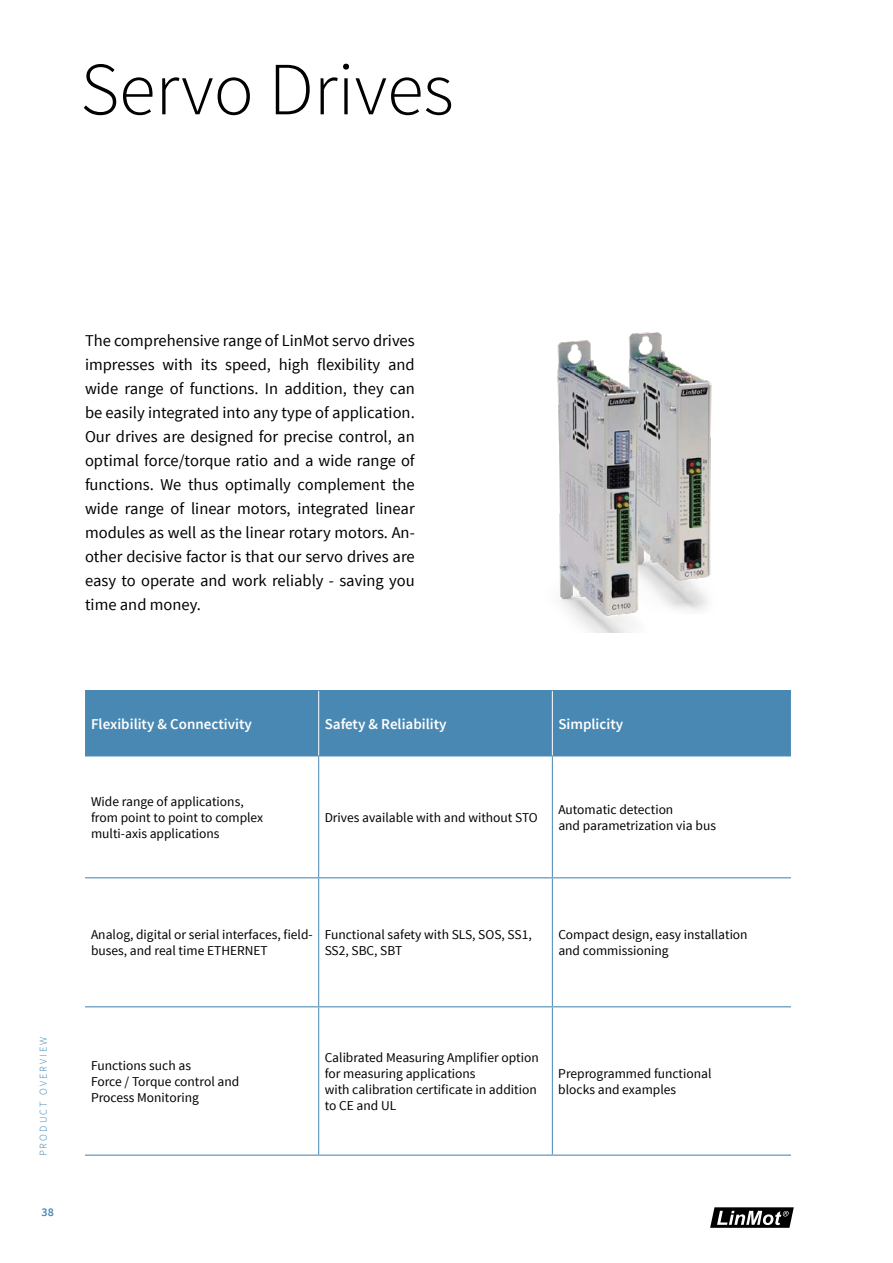
<style>
.page{position:relative;width:893px;height:1263px;background:#fff}
.page>*{position:absolute;margin:0;border:0;box-sizing:border-box;transform-origin:0 0}
.t1{font:300 75px "Source Sans Pro";color:#000}
.t2{font:16.5px/24px "Source Sans Pro";color:#000;text-align:justify}
.t3{font:600 15px "Source Sans Pro";color:#fff}
.t4{font:13.5px/16.2px "Source Sans Pro";color:#000}
.t5{font:600 12px "Source Sans Pro";color:#4888b3}
.t6{font:300 10.5px "Source Sans Pro";letter-spacing:.2em;color:#4888b3}
</style>
<div class="page">
<svg style="left:710px;top:1207px;width:84px;height:21px"></svg>
<div style="left:85px;top:691px;width:706px;height:64px;background:#4888b3"></div>
<hr style="left:318px;top:756px;width:1px;height:121px;background:#4888b3">
<hr style="left:552px;top:756px;width:1px;height:121px;background:#4888b3">
<hr style="left:318px;top:878px;width:1px;height:128px;background:#4888b3">
<hr style="left:552px;top:878px;width:1px;height:128px;background:#4888b3">
<hr style="left:318px;top:1007px;width:1px;height:147px;background:#4888b3">
<hr style="left:552px;top:1007px;width:1px;height:147px;background:#4888b3">
<hr style="left:85px;top:690px;width:234px;height:1px;background:#4888b3">
<hr style="left:319px;top:690px;width:233px;height:1px;background:#4888b3">
<hr style="left:552px;top:690px;width:239px;height:1px;background:#4888b3">
<hr style="left:85px;top:755px;width:234px;height:1px;background:#4888b3">
<hr style="left:319px;top:755px;width:233px;height:1px;background:#4888b3">
<hr style="left:552px;top:755px;width:239px;height:1px;background:#4888b3">
<hr style="left:85px;top:877px;width:234px;height:1px;background:#4888b3">
<hr style="left:319px;top:877px;width:233px;height:1px;background:#4888b3">
<hr style="left:552px;top:877px;width:239px;height:1px;background:#4888b3">
<hr style="left:85px;top:1006px;width:234px;height:1px;background:#4888b3">
<hr style="left:319px;top:1006px;width:233px;height:1px;background:#4888b3">
<hr style="left:552px;top:1006px;width:239px;height:1px;background:#4888b3">
<hr style="left:85px;top:1154px;width:234px;height:2px;background:#4888b3">
<hr style="left:319px;top:1154px;width:233px;height:2px;background:#4888b3">
<hr style="left:552px;top:1154px;width:239px;height:2px;background:#4888b3">
<hr style="left:318px;top:691px;width:1px;height:64px;background:#fff">
<hr style="left:552px;top:691px;width:1px;height:64px;background:#fff">
<img style="left:557px;top:332px;width:155px;height:301px">
<h1 class="t1" style="left:81px;top:44px;width:375px">Servo Drives</h1>
<p class="t2" style="left:85px;top:329px;width:331px">The comprehensive range of LinMot servo drives impresses with its speed, high flexibility and wide range of functions. In addition, they can be easily integrated into any type of application.<br>Our drives are designed for precise control, an optimal force/torque ratio and a wide range of functions. We thus optimally complement the wide range of linear motors, integrated linear modules as well as the linear rotary motors. An&shy;other decisive factor is that our servo drives are easy to operate and work reliably - saving you time and money.</p>
<p class="t6" style="left:37px;top:1156px;width:121px;rotate:-90deg">PRODUCT OVERVIEW</p>
<p class="t5" style="left:42px;top:1205px;width:14px">38</p>
<p class="t3" style="left:91px;top:714px;width:162px">Flexibility &amp; Connectivity</p>
<p class="t3" style="left:325px;top:714px;width:123px">Safety &amp; Reliability</p>
<p class="t3" style="left:558px;top:714px;width:66px">Simplicity</p>
<p class="t4" style="left:91px;top:793px;width:174px">Wide range of applications, from point to point to complex multi-axis applications</p>
<p class="t4" style="left:325px;top:809px;width:215px">Drives available with and without STO</p>
<p class="t4" style="left:558px;top:801px;width:159px">Automatic detection<br>and parametrization via bus</p>
<p class="t4" style="left:91px;top:927px;width:223px">Analog, digital or serial interfaces, field&shy;buses, and real time ETHERNET</p>
<p class="t4" style="left:325px;top:927px;width:209px">Functional safety with SLS, SOS, SS1,<br>SS2, SBC, SBT</p>
<p class="t4" style="left:558px;top:927px;width:191px">Compact design, easy installation and commissioning</p>
<p class="t4" style="left:91px;top:1057px;width:150px">Functions such as<br>Force / Torque control and<br>Process Monitoring</p>
<p class="t4" style="left:325px;top:1049px;width:216px">Calibrated Measuring Amplifier option for measuring applications<br>with calibration certificate in addition to CE and UL</p>
<p class="t4" style="left:558px;top:1065px;width:155px">Preprogrammed functional blocks and examples</p>
</div>
